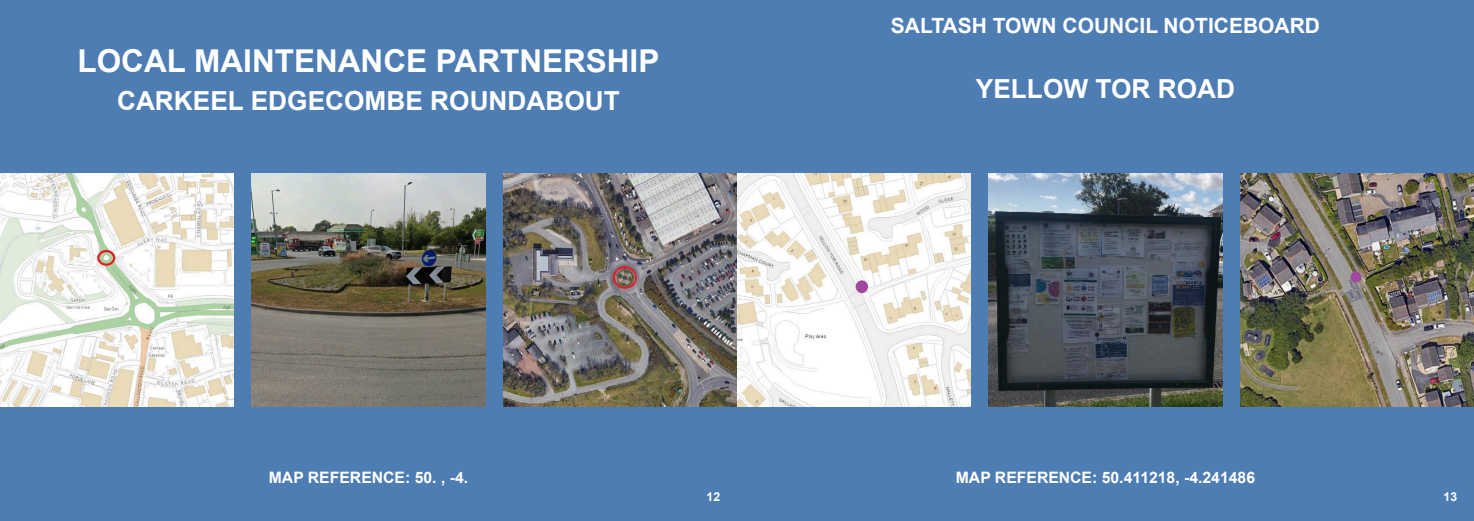
<style>
.page{position:relative;width:1474px;height:521px;background:#fff}
.page>*{position:absolute;margin:0;border:0;box-sizing:border-box;transform-origin:0 0}
.t1{font:700 31.5px "Arial";color:#fff}
.t2{font:700 26.25px "Arial";color:#fff}
.t3{font:700 21px "Arial";color:#fff}
.t4{font:700 15.75px "Arial";color:#fff}
.t5{font:700 12.25px "Arial";color:#fff}
</style>
<div class="page">
<div style="left:0;top:0;width:737px;height:521px;background:#4d7db3"></div>
<img style="left:0;top:173px;width:234px;height:234px">
<img style="left:251px;top:173px;width:234px;height:234px">
<img style="left:503px;top:173px;width:234px;height:234px">
<svg style="left:737px;top:0;width:736px;height:521px;background:#6e94be"></svg>
<img style="left:988px;top:173px;width:234px;height:234px">
<img style="left:1239px;top:173px;width:234px;height:234px">
<h1 class="t1" style="left:78px;top:50px;width:583px">LOCAL MAINTENANCE PARTNERSHIP</h1>
<h2 class="t2" style="left:117px;top:91px;width:504px">CARKEEL EDGECOMBE ROUNDABOUT</h2>
<p class="t4" style="left:269px;top:471px;width:201px">MAP REFERENCE: 50. , -4.</p>
<p class="t5" style="left:706px;top:492px;width:15px">12</p>
<h3 class="t3" style="left:891px;top:18px;width:430px">SALTASH TOWN COUNCIL NOTICEBOARD</h3>
<h2 class="t2" style="left:975px;top:78px;width:261px">YELLOW TOR ROAD</h2>
<p class="t4" style="left:955px;top:471px;width:301px">MAP REFERENCE: 50.411218, -4.241486</p>
<p class="t5" style="left:1443px;top:492px;width:15px">13</p>
</div>
